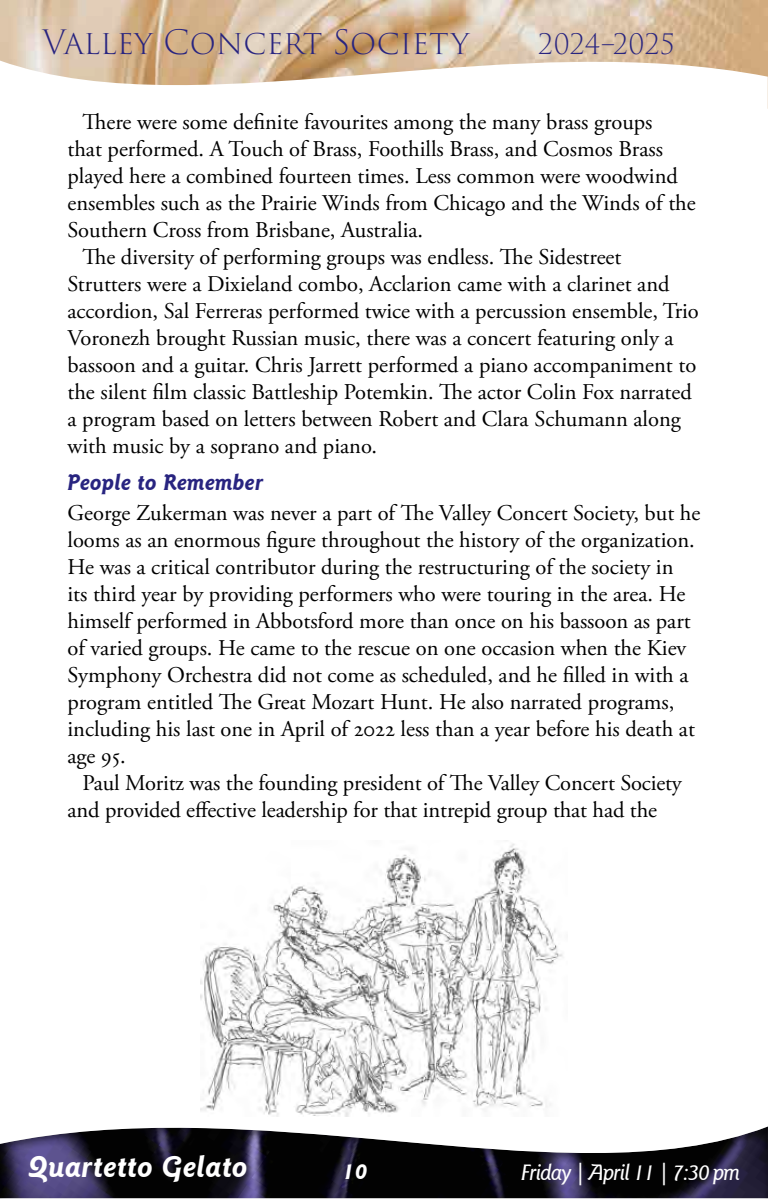
<style>
.page{position:relative;width:768px;height:1200px;background:#fff}
.page>*{position:absolute;margin:0;border:0;box-sizing:border-box;transform-origin:0 0}
.t1{font:300 32.78px "Trajan Pro 3";letter-spacing:-.005em;color:#282480}
.t2{font:italic 700 30px "Goudy Sans IT Cby BT";color:#fff}
.t3{font:300 27.53px "Trajan Pro 3";letter-spacing:.005em;color:#282480}
.t4{font:22.5px/27px "Adobe Garamond Pro";color:#000}
.t5{font:italic 500 22.5px "Goudy Sans IT Cby BT";letter-spacing:-.05em;color:#fff}
.t6{font:italic 700 22.5px "Goudy Sans IT Cby BT";color:#282480}
.t7{font:italic 700 22.5px "Goudy Sans IT Cby BT";color:#fff}
</style>
<div class="page">
<img style="left:201px;top:843px;width:362px;height:274px">
<img style="left:0;top:0;width:768px;height:109px">
<div style="left:0;top:1125px;width:768px;height:73px;background:#000;opacity:.55"></div>
<h1 class="t1" style="left:42px;top:20px;width:428px">Valley Concert Society</h1>
<p class="t3" style="left:538px;top:26px;width:138px">2024–2025</p>
<p class="t4" style="left:82px;top:109px;width:572px">There were some definite favourites among the many brass groups</p>
<p class="t4" style="left:67px;top:136px;width:597px">that performed. A Touch of Brass, Foothills Brass, and Cosmos Brass</p>
<p class="t4" style="left:67px;top:163px;width:612px">played here a combined fourteen times. Less common were woodwind</p>
<p class="t4" style="left:67px;top:190px;width:630px">ensembles such as the Prairie Winds from Chicago and the Winds of the</p>
<p class="t4" style="left:67px;top:217px;width:357px">Southern Cross from Brisbane, Australia.</p>
<p class="t4" style="left:82px;top:244px;width:540px">The diversity of performing groups was endless. The Sidestreet</p>
<p class="t4" style="left:67px;top:271px;width:604px">Strutters were a Dixieland combo, Acclarion came with a clarinet and</p>
<p class="t4" style="left:67px;top:298px;width:633px">accordion, Sal Ferreras performed twice with a percussion ensemble, Trio</p>
<p class="t4" style="left:67px;top:325px;width:608px">Voronezh brought Russian music, there was a concert featuring only a</p>
<p class="t4" style="left:67px;top:352px;width:630px">bassoon and a guitar. Chris Jarrett performed a piano accompaniment to</p>
<p class="t4" style="left:67px;top:379px;width:626px">the silent film classic Battleship Potemkin. The actor Colin Fox narrated</p>
<p class="t4" style="left:67px;top:406px;width:615px">a program based on letters between Robert and Clara Schumann along</p>
<p class="t4" style="left:67px;top:433px;width:311px">with music by a soprano and piano.</p>
<p class="t6" style="left:67px;top:469px;width:198px">People to Remember</p>
<p class="t4" style="left:67px;top:500px;width:634px">George Zukerman was never a part of The Valley Concert Society, but he looms as an enormous figure throughout the history of the organization.<br>He was a critical contributor during the restructuring of the society in<br>its third year by providing performers who were touring in the area. He himself performed in Abbotsford more than once on his bassoon as part of varied groups. He came to the rescue on one occasion when the Kiev Symphony Orchestra did not come as scheduled, and he filled in with a program entitled The Great Mozart Hunt. He also narrated programs, including his last one in April of 2022 less than a year before his death at age 95.</p>
<p class="t4" style="left:67px;top:770px;width:616px;text-indent:15px">Paul Moritz was the founding president of The Valley Concert Society and provided effective leadership for that intrepid group that had the</p>
<h2 class="t2" style="left:28px;top:1148px;width:221px">Quartetto Gelato</h2>
<p class="t7" style="left:343px;top:1157px;width:27px">10</p>
<p class="t5" style="left:521px;top:1159px;width:221px">Friday | April 11 | 7:30 pm</p>
</div>
